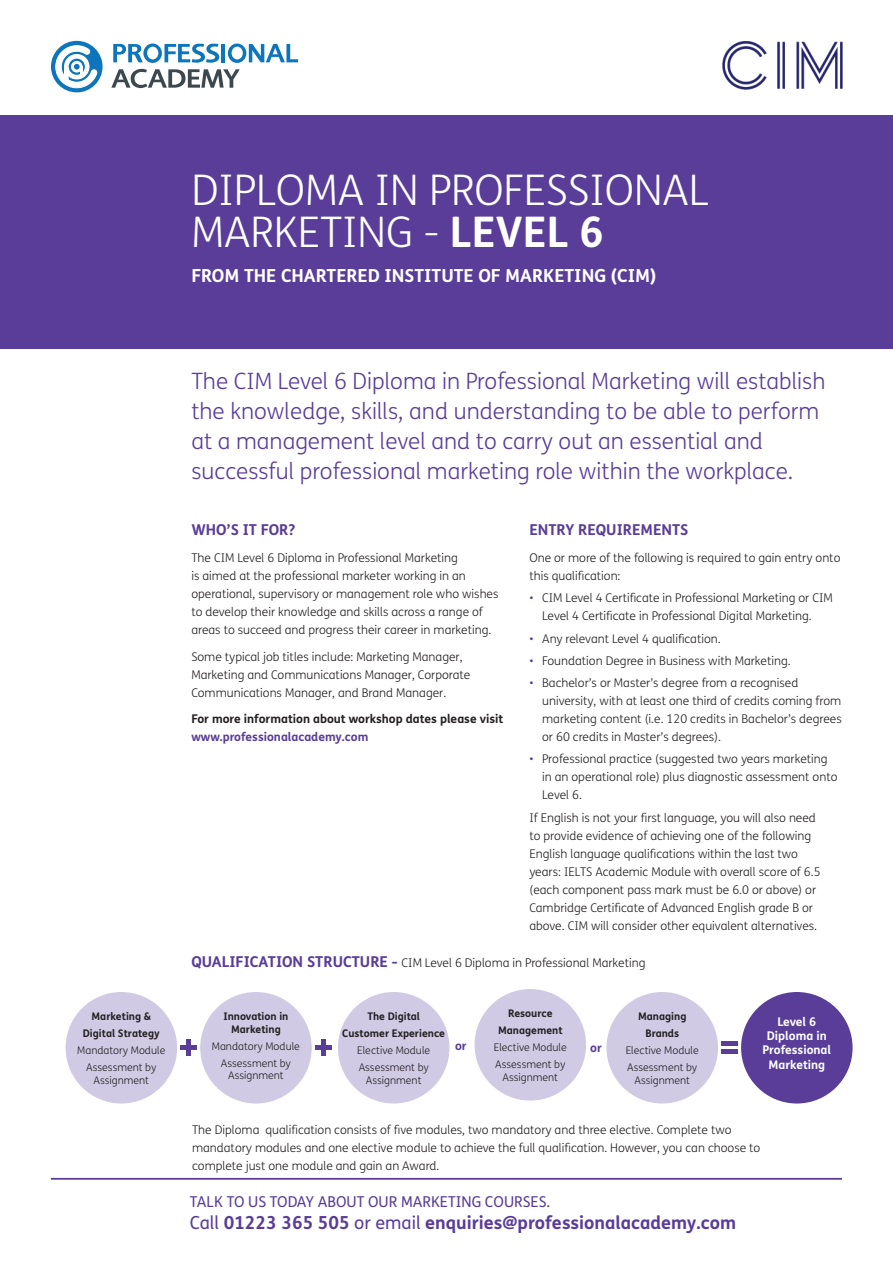
<style>
.page{position:relative;width:893px;height:1263px;background:#fff}
.page>*{position:absolute;margin:0;border:0;box-sizing:border-box;transform-origin:0 0}
.t1{font:300 42.15px/42.2px "FS Me";color:#fff}
.YELLO_INTRO{font:300 22.5px/30px "FS Me";color:#593d98}
.t2{font:700 18px "FS Me";color:#593d98}
.t3{font:700 18px "FS Me";color:#fff}
.t4{font:15px "FS Me";color:#593d98}
.SUB_HEADER2{font:700 15px "FS Me";color:#593d98}
.BODY_COPY{font:300 12px/18px "FS Me";color:#231f20}
.BODY_COPY-2{font:700 12px/18px "FS Me";color:#231f20}
.SUB_HEADER2-2{font:300 12px "FS Me";color:#231f20}
.BODY_COPY-3{font:700 12px/14.4px "FS Me";color:#fff;text-align:center}
.BODY_COPY-4{font:700 12px "FS Me";color:#593d98}
.BODY_COPY-5{font:300 10.5px/12.6px "FS Me";color:#231f20;text-align:center}
.BODY_COPY-6{font:700 10.5px/12.6px "FS Me";color:#231f20;text-align:center}
.s1{font-weight:700}
.s2{color:#593d98}
.s3{font-weight:700;font-size:15px;color:#593d98}
.s4{font-weight:400}
</style>
<div class="page">
<img style="left:722px;top:41px;width:120px;height:48px">
<div style="left:0;top:115px;width:893px;height:234px;background:#593d98"></div>
<hr style="left:51px;top:1178px;width:791px;height:1px;background:#593d98">
<hr style="left:222px;top:44px;width:3px;height:18px;background:#0c75bc">
<svg style="left:228px;top:44px;width:70px;height:19px"></svg>
<svg style="left:111px;top:69px;width:129px;height:19px"></svg>
<svg style="left:113px;top:43px;width:107px;height:20px"></svg>
<svg style="left:51px;top:41px;width:52px;height:51px"></svg>
<svg style="left:56px;top:46px;width:41px;height:42px"></svg>
<div style="left:66px;top:992px;width:111px;height:111px;background:#d0cae4;border-radius:50%"></div>
<div style="left:200px;top:992px;width:112px;height:111px;background:#d0cae4;border-radius:50%"></div>
<div style="left:338px;top:992px;width:111px;height:111px;background:#d0cae4;border-radius:50%"></div>
<div style="left:606px;top:992px;width:112px;height:111px;background:#d0cae4;border-radius:50%"></div>
<div style="left:741px;top:992px;width:112px;height:111px;background:#593d98;border-radius:50%"></div>
<div style="left:181px;top:1045px;width:16px;height:5px;background:#593d98"></div>
<div style="left:186px;top:1040px;width:5px;height:16px;background:#593d98"></div>
<div style="left:721px;top:1049px;width:17px;height:5px;background:#593d98"></div>
<div style="left:721px;top:1041px;width:17px;height:5px;background:#593d98"></div>
<div style="left:315px;top:1045px;width:16px;height:5px;background:#593d98"></div>
<div style="left:321px;top:1040px;width:5px;height:16px;background:#593d98"></div>
<div style="left:475px;top:989px;width:111px;height:111px;background:#d0cae4;border-radius:50%"></div>
<p class="t1" style="left:191px;top:168px;width:520px">DIPLOMA IN PROFESSIONAL<br>MARKETING - <span class="s1">LEVEL 6</span></p>
<p class="t3" style="left:191px;top:262px;width:466px">FROM THE CHARTERED INSTITUTE OF MARKETING (CIM)</p>
<p class="BODY_COPY-6" style="left:92px;top:1010px;width:61px">Marketing &amp;</p>
<p class="BODY_COPY-6" style="left:83px;top:1027px;width:78px">Digital Strategy</p>
<p class="BODY_COPY-5" style="left:77px;top:1044px;width:90px">Mandatory Module</p>
<p class="BODY_COPY-5" style="left:86px;top:1061px;width:72px">Assessment by<br>Assignment</p>
<p class="YELLO_INTRO" style="left:191px;top:365px;width:635px">The CIM Level 6 Diploma in Professional Marketing will establish the knowledge, skills, and understanding to be able to perform at a management level and to carry out an essential and successful professional marketing role within the workplace.</p>
<p class="SUB_HEADER2" style="left:191px;top:519px;width:106px">WHO’S IT FOR?</p>
<p class="BODY_COPY" style="left:191px;top:548px;width:309px">The CIM Level 6 Diploma in Professional Marketing<br>is aimed at the professional marketer working in an operational, supervisory or management role who wishes to develop their knowledge and skills across a range of areas to succeed and progress their career in marketing.</p>
<p class="BODY_COPY" style="left:191px;top:647px;width:280px">Some typical job titles include: Marketing Manager,<br>Marketing and Communications Manager, Corporate<br>Communications Manager, and Brand Manager.</p>
<p class="BODY_COPY-2" style="left:191px;top:709px;width:313px">For more information about workshop dates please visit <span class="s2">www.professionalacademy.com</span></p>
<p class="SUB_HEADER2" style="left:529px;top:519px;width:161px">ENTRY REQUIREMENTS</p>
<p class="BODY_COPY" style="left:529px;top:548px;width:313px">One or more of the following is required to gain entry onto this qualification:</p>
<p class="BODY_COPY" style="left:542px;top:589px;width:292px;text-indent:-13px"><span class="s2">•</span> CIM Level 4 Certificate in Professional Marketing or CIM<br>Level 4 Certificate in Professional Digital Marketing.</p>
<p class="BODY_COPY" style="left:529px;top:629px;width:193px"><span class="s2">•</span> Any relevant Level 4 qualification.</p>
<p class="BODY_COPY" style="left:529px;top:651px;width:263px"><span class="s2">•</span> Foundation Degree in Business with Marketing.</p>
<p class="BODY_COPY" style="left:542px;top:673px;width:301px;text-indent:-13px"><span class="s2">•</span> Bachelor’s or Master’s degree from a recognised university, with at least one third of credits coming from marketing content (i.e. 120 credits in Bachelor’s degrees or 60 credits in Master’s degrees).</p>
<p class="BODY_COPY" style="left:542px;top:750px;width:297px;text-indent:-13px"><span class="s2">•</span> Professional practice (suggested two years marketing in an operational role) plus diagnostic assessment onto<br>Level 6.</p>
<p class="BODY_COPY" style="left:529px;top:808px;width:293px">If English is not your first language, you will also need to provide evidence of achieving one of the following English language qualifications within the last two years: IELTS Academic Module with overall score of 6.5 (each component pass mark must be 6.0 or above) or Cambridge Certificate of Advanced English grade B or above. CIM will consider other equivalent alternatives.</p>
<p class="SUB_HEADER2-2" style="left:191px;top:955px;width:456px"><span class="s3">QUALIFICATION STRUCTURE -</span> CIM Level 6 Diploma in Professional Marketing</p>
<p class="BODY_COPY-6" style="left:223px;top:1010px;width:67px">Innovation in<br>Marketing</p>
<p class="BODY_COPY-5" style="left:212px;top:1039px;width:90px">Mandatory Module</p>
<p class="BODY_COPY-5" style="left:221px;top:1056px;width:72px">Assessment by<br>Assignment</p>
<p class="BODY_COPY-6" style="left:367px;top:1010px;width:54px">The Digital</p>
<p class="BODY_COPY-6" style="left:342px;top:1027px;width:104px">Customer Experience</p>
<p class="BODY_COPY-5" style="left:357px;top:1044px;width:75px">Elective Module</p>
<p class="BODY_COPY-5" style="left:359px;top:1061px;width:72px">Assessment by<br>Assignment</p>
<p class="BODY_COPY-4" style="left:455px;top:1037px;width:13px">or</p>
<p class="BODY_COPY-6" style="left:508px;top:1007px;width:46px">Resource</p>
<p class="BODY_COPY-6" style="left:498px;top:1024px;width:66px">Management</p>
<p class="BODY_COPY-5" style="left:494px;top:1041px;width:75px">Elective Module</p>
<p class="BODY_COPY-5" style="left:495px;top:1058px;width:72px">Assessment by<br>Assignment</p>
<p class="BODY_COPY-4" style="left:590px;top:1039px;width:13px">or</p>
<p class="BODY_COPY-6" style="left:638px;top:1010px;width:50px">Managing</p>
<p class="BODY_COPY-6" style="left:645px;top:1027px;width:35px">Brands</p>
<p class="BODY_COPY-5" style="left:626px;top:1044px;width:75px">Elective Module</p>
<p class="BODY_COPY-5" style="left:627px;top:1061px;width:72px">Assessment by<br>Assignment</p>
<p class="BODY_COPY-3" style="left:762px;top:1013px;width:70px">Level 6<br>Diploma in<br>Professional<br>Marketing</p>
<p class="BODY_COPY" style="left:192px;top:1120px;width:570px">The Diploma qualification consists of five modules, two mandatory and three elective. Complete two mandatory modules and one elective module to achieve the full qualification. However, you can choose to complete just one module and gain an Award.</p>
<p class="t4" style="left:190px;top:1191px;width:362px">TALK TO US TODAY ABOUT OUR MARKETING COURSES.</p>
<h3 class="t2" style="left:190px;top:1208px;width:548px"><span class="s4">Call</span> 01223 365 505 <span class="s4">or email</span> enquiries@professionalacademy.com</h3>
</div>
